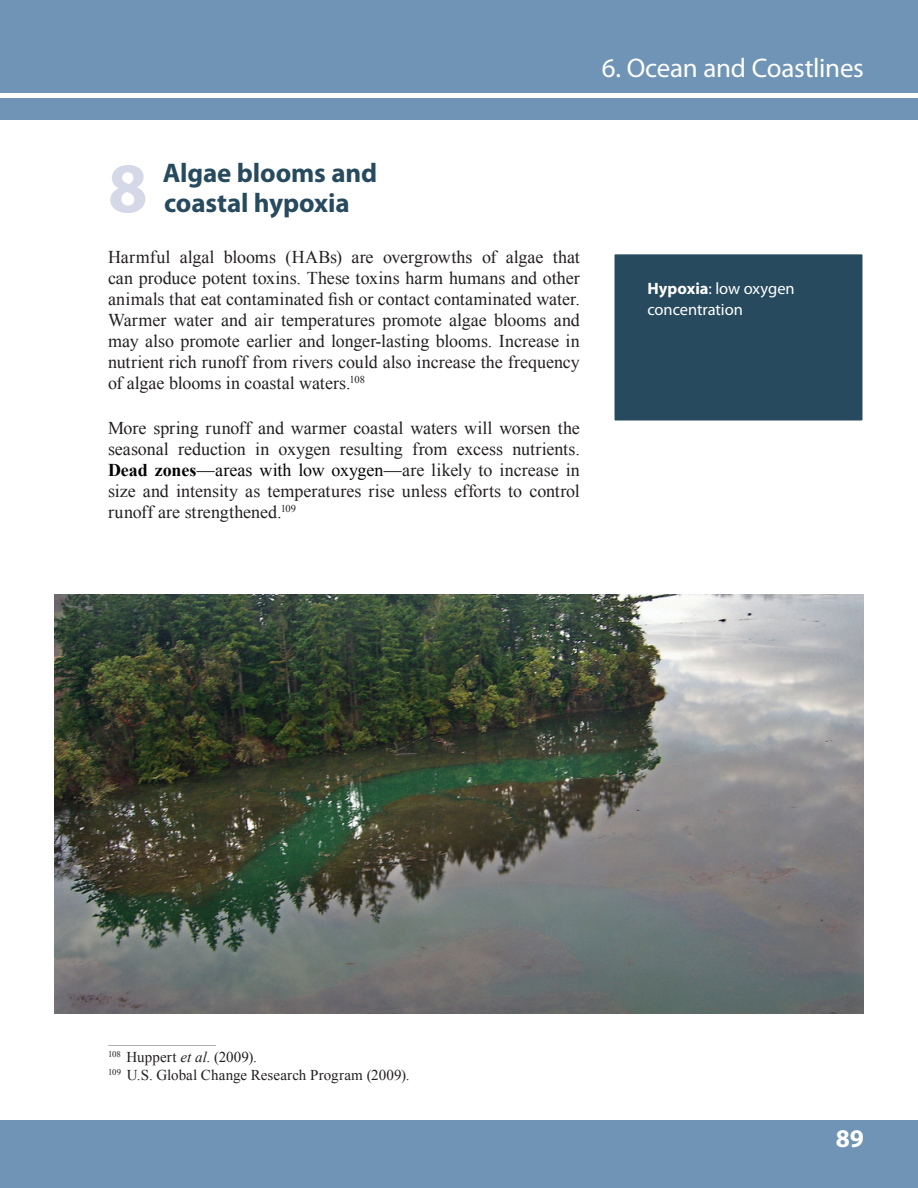
<style>
.page{position:relative;width:918px;height:1188px;background:#fff}
.page>*{position:absolute;margin:0;border:0;box-sizing:border-box;transform-origin:0 0}
.t1{font:700 71.55px "Myriad Pro";color:#d5d9e7}
.t2{font:700 27px/30px "Myriad Pro";letter-spacing:-.005em;color:#274a5e}
.t3{font:27px "Myriad Pro";letter-spacing:-.015em;color:#fff}
.t4{font:700 25.5px "Myriad Pro";color:#fff}
.t5{font:18px/21px "Times New Roman";color:#231f20;text-align:justify}
.t6{font:16.5px/21px "Myriad Pro";letter-spacing:-.005em;color:#fff}
.t7{font:15px/18px "Times New Roman";letter-spacing:.005em;color:#231f20}
.s1{font-weight:700;color:#040503}
.s2{color:#040503}
.s3{font-weight:700}
.s4{font-style:italic}
</style>
<div class="page">
<div style="left:0;top:0;width:918px;height:120px;background:#7094b5"></div>
<hr style="left:0;top:93px;width:918px;height:4px;background:#fff">
<div style="left:0;top:1120px;width:918px;height:68px;background:#7094b5"></div>
<hr style="left:108px;top:1045px;width:108px;height:1px;background:#b2b3b7">
<div style="left:613px;top:253px;width:251px;height:169px;background:#274a5e;border:2px solid #fff"></div>
<img style="left:54px;top:594px;width:810px;height:420px">
<h2 class="t3" style="left:602px;top:52px;width:264px">6. Ocean and Coastlines</h2>
<h1 class="t1" style="left:108px;top:141px;width:41px">8</h1>
<h2 class="t2" style="left:163px;top:157px;width:216px">Algae blooms and coastal hypoxia</h2>
<p class="t5" style="left:108px;top:246px;width:473px">Harmful algal blooms (HABs) are overgrowths of algae that can produce potent toxins. These toxins harm humans and other animals that eat contaminated fish or contact contaminated water.<br>Warmer water and air temperatures promote algae blooms and may also promote earlier and longer-lasting blooms. Increase in nutrient rich runoff from rivers could also increase the frequency of algae blooms in coastal waters.<sup>108</sup></p>
<p class="t5" style="left:108px;top:417px;width:473px">More spring runoff and warmer coastal waters will worsen the seasonal reduction in oxygen resulting from excess nutrients.<br><span class="s1">Dead zones</span><span class="s2">—areas with low oxygen—</span>are likely to increase in size and intensity as temperatures rise unless efforts to control runoff are strengthened.<sup>109</sup></p>
<p class="t6" style="left:648px;top:277px;width:149px"><span class="s3">Hypoxia</span>: low oxygen concentration</p>
<p class="t7" style="left:108px;top:1048px;width:303px"><sup>108</sup> Huppert <span class="s4">et al</span>. (2009).<br><sup>109</sup> U.S. Global Change Research Program (2009).</p>
<h3 class="t4" style="left:836px;top:1122px;width:30px">89</h3>
</div>
